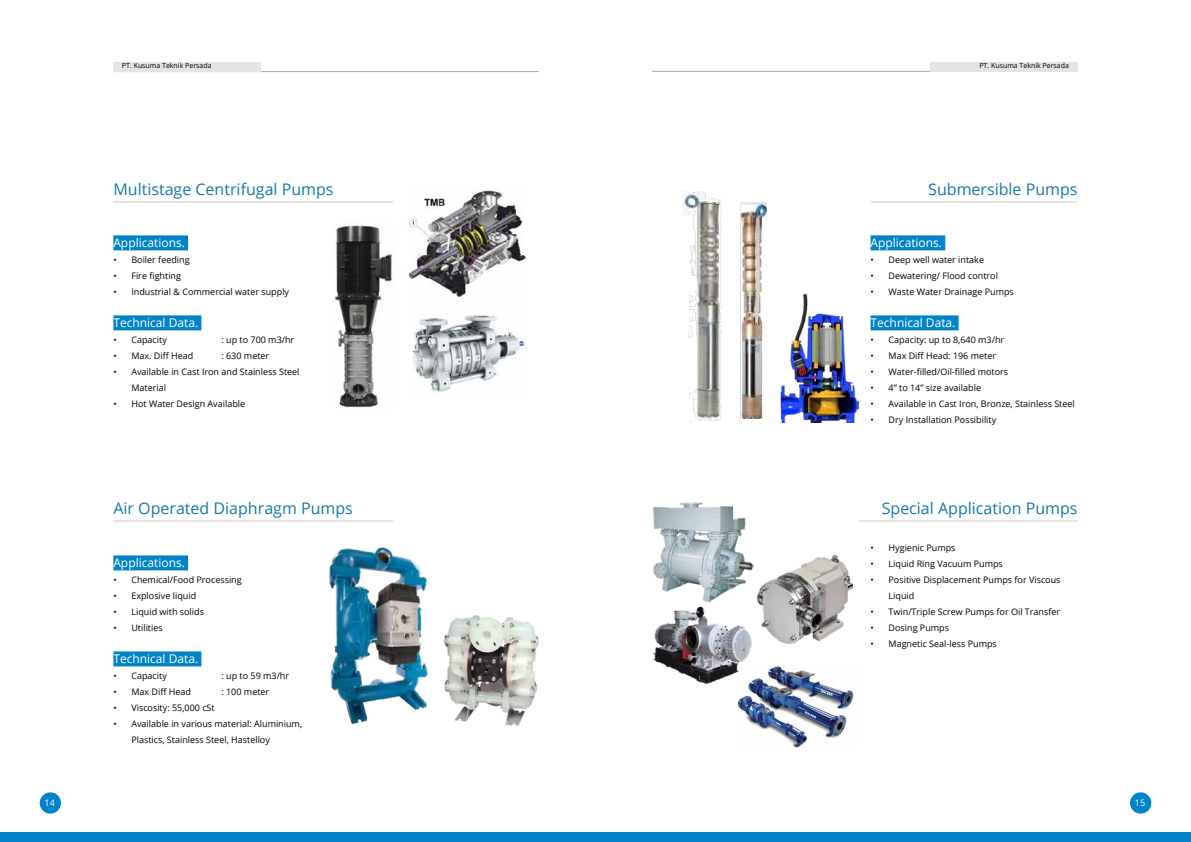
<style>
.page{position:relative;width:1191px;height:842px;background:#fff}
.page>*{position:absolute;margin:0;border:0;box-sizing:border-box;transform-origin:0 0}
.t1{font:16px "Open Sans";color:#1977ad}
.t2{font:12px "Open Sans";color:#fff}
.t3{font:9px/16px "Open Sans";color:#000}
.t4{font:9px "Open Sans";color:#fff}
.t5{font:7px "Open Sans";color:#000}
</style>
<div class="page">
<div style="left:0;top:832px;width:1191px;height:10px;background:#0083c8"></div>
<hr style="left:113px;top:71px;width:426px;height:1px;background:#a8acaf">
<hr style="left:652px;top:71px;width:425px;height:1px;background:#a8acaf">
<hr style="left:113px;top:521px;width:280px;height:1px;background:#c9cbcd">
<hr style="left:113px;top:202px;width:280px;height:1px;background:#c9cbcd">
<img style="left:738px;top:666px;width:118px;height:82px">
<div style="left:40px;top:792px;width:21px;height:22px;background:#0083c8;border-radius:50%"></div>
<div style="left:1130px;top:792px;width:21px;height:22px;background:#0083c8;border-radius:50%"></div>
<div style="left:113px;top:62px;width:148px;height:9px;background:#e3e4e4"></div>
<div style="left:930px;top:62px;width:147px;height:9px;background:#e3e4e4"></div>
<div style="left:113px;top:555px;width:75px;height:15px;background:#0083c8"></div>
<div style="left:113px;top:651px;width:88px;height:15px;background:#0083c8"></div>
<div style="left:113px;top:235px;width:75px;height:15px;background:#0083c8"></div>
<div style="left:113px;top:315px;width:88px;height:15px;background:#0083c8"></div>
<div style="left:870px;top:235px;width:75px;height:15px;background:#0083c8"></div>
<div style="left:870px;top:315px;width:88px;height:15px;background:#0083c8"></div>
<img style="left:329px;top:547px;width:99px;height:178px">
<hr style="left:870px;top:202px;width:207px;height:1px;background:#c9cbcd">
<hr style="left:859px;top:521px;width:218px;height:1px;background:#c9cbcd">
<img style="left:740px;top:202px;width:26px;height:217px">
<img style="left:780px;top:293px;width:79px;height:129px">
<img style="left:443px;top:615px;width:96px;height:111px">
<img style="left:334px;top:225px;width:58px;height:183px">
<img style="left:408px;top:190px;width:118px;height:107px">
<img style="left:653px;top:502px;width:100px;height:100px">
<img style="left:756px;top:555px;width:96px;height:89px">
<img style="left:412px;top:315px;width:115px;height:77px">
<img style="left:683px;top:191px;width:39px;height:231px">
<img style="left:653px;top:603px;width:105px;height:81px">
<p class="t5" style="left:122px;top:61px;width:91px">PT. Kusuma Teknik Persada</p>
<p class="t5" style="left:979px;top:61px;width:91px">PT. Kusuma Teknik Persada</p>
<h1 class="t1" style="left:113px;top:178px;width:222px">Multistage Centrifugal Pumps</h1>
<h2 class="t2" style="left:113px;top:234px;width:73px">Applications.</h2>
<p class="t3" style="left:113px;top:251px;width:78px">• Boiler feeding</p>
<p class="t3" style="left:113px;top:267px;width:69px">• Fire fighting</p>
<p class="t3" style="left:113px;top:283px;width:177px">• Industrial &amp; Commercial water supply</p>
<h2 class="t2" style="left:113px;top:314px;width:86px">Technical Data.</h2>
<p class="t3" style="left:113px;top:331px;width:55px">• Capacity</p>
<p class="t3" style="left:221px;top:331px;width:74px">: up to 700 m3/hr</p>
<p class="t3" style="left:113px;top:347px;width:82px">• Max. Diff Head</p>
<p class="t3" style="left:221px;top:347px;width:49px">: 630 meter</p>
<p class="t3" style="left:131px;top:363px;width:170px;text-indent:-18px">• Available in Cast Iron and Stainless Steel<br>Material</p>
<p class="t3" style="left:113px;top:395px;width:133px">• Hot Water Design Available</p>
<h1 class="t1" style="left:113px;top:497px;width:241px">Air Operated Diaphragm Pumps</h1>
<h2 class="t2" style="left:113px;top:554px;width:73px">Applications.</h2>
<p class="t3" style="left:113px;top:571px;width:130px">• Chemical/Food Processing</p>
<p class="t3" style="left:113px;top:587px;width:84px">• Explosive liquid</p>
<p class="t3" style="left:113px;top:603px;width:92px">• Liquid with solids</p>
<p class="t3" style="left:113px;top:619px;width:51px">• Utilities</p>
<h2 class="t2" style="left:113px;top:650px;width:86px">Technical Data.</h2>
<p class="t3" style="left:113px;top:667px;width:55px">• Capacity</p>
<p class="t3" style="left:221px;top:667px;width:69px">: up to 59 m3/hr</p>
<p class="t3" style="left:113px;top:683px;width:79px">• Max Diff Head</p>
<p class="t3" style="left:221px;top:683px;width:49px">: 100 meter</p>
<p class="t3" style="left:113px;top:699px;width:103px">• Viscosity: 55,000 cSt</p>
<p class="t3" style="left:131px;top:715px;width:172px;text-indent:-18px">• Available in various material: Aluminium,<br>Plastics, Stainless Steel, Hastelloy</p>
<h1 class="t1" style="left:928px;top:178px;width:151px">Submersible Pumps</h1>
<h2 class="t2" style="left:870px;top:234px;width:73px">Applications.</h2>
<p class="t3" style="left:870px;top:251px;width:115px">• Deep well water intake</p>
<p class="t3" style="left:870px;top:267px;width:129px">• Dewatering/ Flood control</p>
<p class="t3" style="left:870px;top:283px;width:145px">• Waste Water Drainage Pumps</p>
<h2 class="t2" style="left:870px;top:314px;width:86px">Technical Data.</h2>
<p class="t3" style="left:870px;top:331px;width:135px">• Capacity: up to 8,640 m3/hr</p>
<p class="t3" style="left:870px;top:347px;width:127px">• Max Diff Head: 196 meter</p>
<p class="t3" style="left:870px;top:363px;width:139px">• Water-filled/Oil-filled motors</p>
<p class="t3" style="left:870px;top:379px;width:112px">• 4” to 14” size available</p>
<p class="t3" style="left:870px;top:395px;width:206px">• Available in Cast Iron, Bronze, Stainless Steel</p>
<p class="t3" style="left:870px;top:411px;width:127px">• Dry Installation Possibility</p>
<h1 class="t1" style="left:881px;top:497px;width:197px">Special Application Pumps</h1>
<p class="t3" style="left:870px;top:539px;width:86px">• Hygienic Pumps</p>
<p class="t3" style="left:870px;top:555px;width:134px">• Liquid Ring Vacuum Pumps</p>
<p class="t3" style="left:888px;top:571px;width:173px;text-indent:-18px">• Positive Displacement Pumps for Viscous<br>Liquid</p>
<p class="t3" style="left:870px;top:603px;width:191px">• Twin/Triple Screw Pumps for Oil Transfer</p>
<p class="t3" style="left:870px;top:619px;width:80px">• Dosing Pumps</p>
<p class="t3" style="left:870px;top:635px;width:128px">• Magnetic Seal-less Pumps</p>
<p class="t4" style="left:45px;top:797px;width:12px">14</p>
<p class="t4" style="left:1134px;top:797px;width:12px">15</p>
</div>
